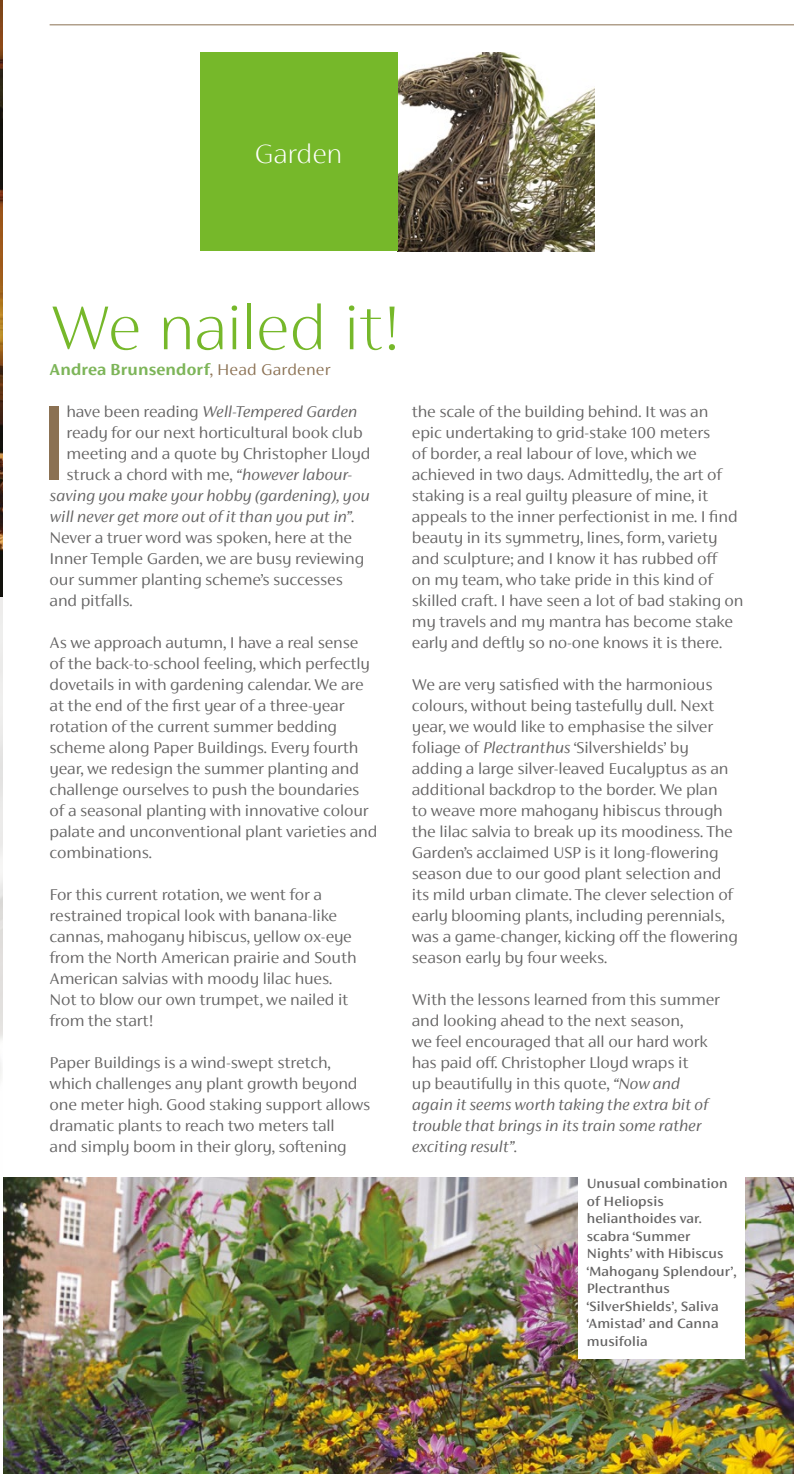
<style>
.page{position:relative;width:794px;height:1474px;background:#fff}
.page>*{position:absolute;margin:0;border:0;box-sizing:border-box;transform-origin:0 0}
.Text_9_13_light_inde{font:300 120.05px "FS Siena";color:#8b7153}
.t1{font:100 70px "FS Siena";letter-spacing:-.02em;color:#76b82a}
.t2{font:100 29.93px "FS Siena";letter-spacing:-.01em;color:#fff}
.Text_first_para_9_12{font:300 17.5px/21px "FS Siena";letter-spacing:-.01em;color:#646363}
.Text_9_13_light_inde-2{font:300 17.5px "FS Siena";letter-spacing:-.01em;color:#646363}
.Text_9_13_light_inde-3{font:italic 300 17.5px "FS Siena";letter-spacing:-.01em;color:#646363}
.NiN_8_5text{font:700 17.5px "FS Siena";letter-spacing:.01em;color:#7db559}
.t3{font:500 14.88px/17.5px "FS Siena";letter-spacing:.01em;color:#646363}
.s1{font-weight:300;color:#8b7153}
.s2{font-style:normal}
.s3{font-style:italic}
</style>
<div class="page">
<hr style="left:50px;top:24px;width:744px;height:1px;background:#8b7153">
<img style="left:3px;top:1177px;width:791px;height:296px">
<div style="left:578px;top:1165px;width:166px;height:193px;background:#fff"></div>
<img style="left:397px;top:52px;width:197px;height:199px">
<div style="left:200px;top:52px;width:197px;height:199px;background:#76b82a"></div>
<img style="left:0;top:1px;width:2px;height:596px">
<svg style="left:3px;top:1472px;width:12px;height:2px"></svg>
<p class="t2" style="left:254px;top:138px;width:90px">Garden</p>
<p class="t1" style="left:50px;top:291px;width:353px">We nailed it!</p>
<p class="NiN_8_5text" style="left:50px;top:359px;width:282px">Andrea Brunsendorf<span class="s1">, Head Gardener</span></p>
<p class="Text_9_13_light_inde" style="left:37px;top:379px;width:34px">I</p>
<p class="Text_9_13_light_inde-3" style="left:67px;top:402px;width:292px"><span class="s2">have been reading</span> Well-Tempered Garden</p>
<p class="Text_9_13_light_inde-2" style="left:67px;top:423px;width:298px">ready for our next horticultural book club</p>
<p class="Text_9_13_light_inde-2" style="left:67px;top:444px;width:305px">meeting and a quote by Christopher Lloyd</p>
<p class="Text_9_13_light_inde-2" style="left:67px;top:465px;width:287px">struck a chord with me, <span class="s3">“however labour-</span></p>
<p class="Text_9_13_light_inde-3" style="left:50px;top:486px;width:321px">saving you make your hobby (gardening), you</p>
<p class="Text_9_13_light_inde-3" style="left:50px;top:507px;width:306px">will never get more out of it than you put in”<span class="s2">.</span></p>
<p class="Text_9_13_light_inde-2" style="left:50px;top:528px;width:304px">Never a truer word was spoken, here at the</p>
<p class="Text_9_13_light_inde-2" style="left:50px;top:549px;width:316px">Inner Temple Garden, we are busy reviewing</p>
<p class="Text_9_13_light_inde-2" style="left:50px;top:570px;width:295px">our summer planting scheme’s successes</p>
<p class="Text_9_13_light_inde-2" style="left:50px;top:591px;width:84px">and pitfalls.</p>
<p class="Text_first_para_9_12" style="left:50px;top:631px;width:329px">As we approach autumn, I have a real sense of the back-to-school feeling, which perfectly dovetails in with gardening calendar. We are at the end of the first year of a three-year rotation of the current summer bedding scheme along Paper Buildings. Every fourth year, we redesign the summer planting and challenge ourselves to push the boundaries of a seasonal planting with innovative colour palate and unconventional plant varieties and combinations.</p>
<p class="Text_first_para_9_12" style="left:50px;top:883px;width:308px">For this current rotation, we went for a restrained tropical look with banana-like cannas, mahogany hibiscus, yellow ox-eye from the North American prairie and South American salvias with moody lilac hues.<br>Not to blow our own trumpet, we nailed it from the start!</p>
<p class="Text_first_para_9_12" style="left:50px;top:1051px;width:322px">Paper Buildings is a wind-swept stretch, which challenges any plant growth beyond one meter high. Good staking support allows dramatic plants to reach two meters tall<br>and simply boom in their glory, softening</p>
<p class="Text_first_para_9_12" style="left:412px;top:400px;width:333px">the scale of the building behind. It was an<br>epic undertaking to grid-stake 100 meters<br>of border, a real labour of love, which we achieved in two days. Admittedly, the art of staking is a real guilty pleasure of mine, it appeals to the inner perfectionist in me. I find beauty in its symmetry, lines, form, variety and sculpture; and I know it has rubbed off<br>on my team, who take pride in this kind of skilled craft. I have seen a lot of bad staking on my travels and my mantra has become stake early and deftly so no-one knows it is there.</p>
<p class="Text_first_para_9_12" style="left:412px;top:673px;width:327px">We are very satisfied with the harmonious colours, without being tastefully dull. Next year, we would like to emphasise the silver foliage of <span class="s3">Plectranthus</span> ‘Silvershields’ by adding a large silver-leaved Eucalyptus as an additional backdrop to the border. We plan<br>to weave more mahogany hibiscus through the lilac salvia to break up its moodiness. The Garden’s acclaimed USP is it long-flowering season due to our good plant selection and its mild urban climate. The clever selection of early blooming plants, including perennials, was a game-changer, kicking off the flowering season early by four weeks.</p>
<p class="Text_first_para_9_12" style="left:412px;top:988px;width:310px">With the lessons learned from this summer and looking ahead to the next season,<br>we feel encouraged that all our hard work has paid off. Christopher Lloyd wraps it<br>up beautifully in this quote, <span class="s3">“Now and again it seems worth taking the extra bit of trouble that brings in its train some rather exciting result”</span>.</p>
<p class="t3" style="left:587px;top:1174px;width:151px">Unusual combination of Heliopsis helianthoides var. scabra ‘Summer<br>Nights’ with Hibiscus ‘Mahogany Splendour’,<br>Plectranthus ‘SilverShields’, Saliva ‘Amistad’ and Canna musifolia</p>
</div>
